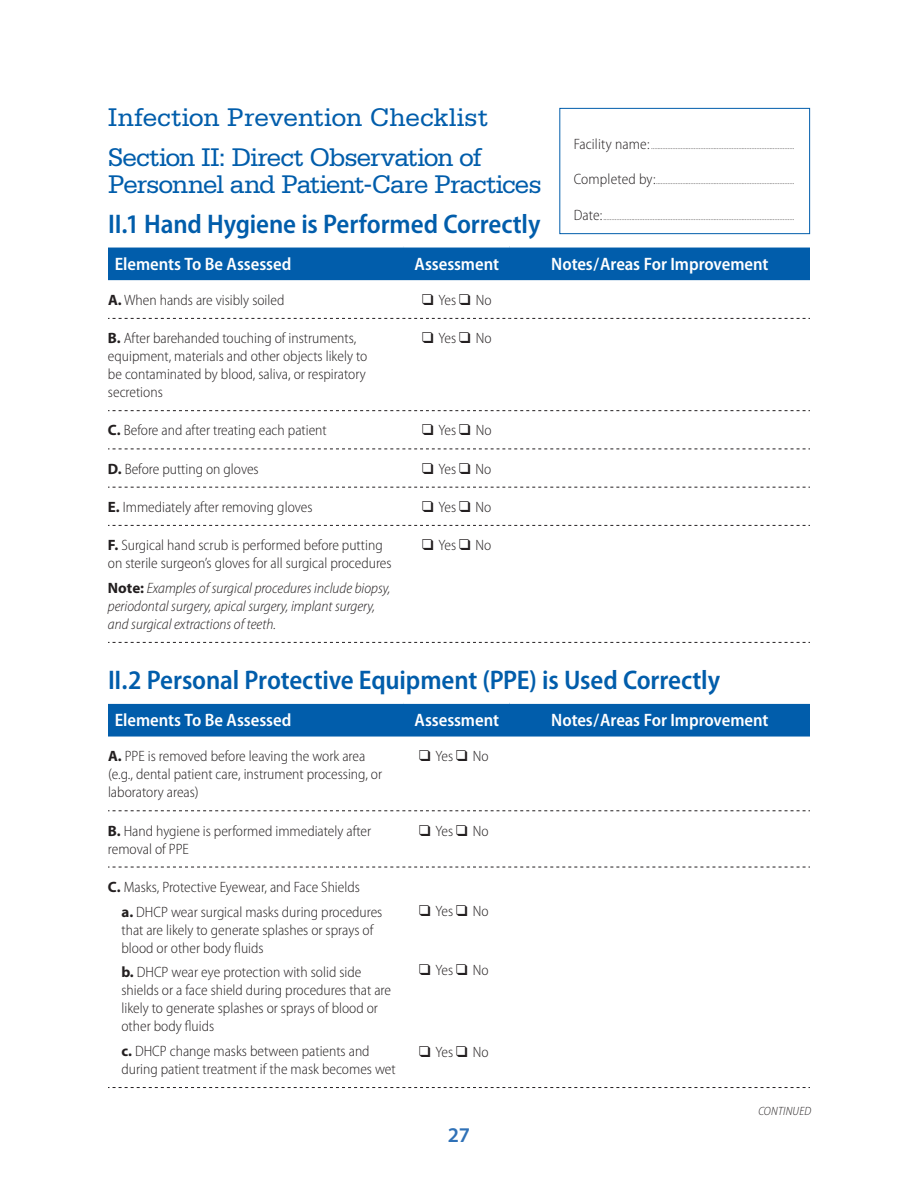
<style>
.page{position:relative;width:918px;height:1188px;background:#fff}
.page>*{position:absolute;margin:0;border:0;box-sizing:border-box;transform-origin:0 0}
.TH_Table__Column_Hea{font:600 semi-condensed 27px "Myriad Pro";letter-spacing:-.005em;color:#015dab}
.H2_CONTENTS{font:27px/27px "Serifa Std";letter-spacing:-.025em;color:#015dab}
.H2_CONTENTS-2{font:27px "Serifa Std";letter-spacing:-.005em;color:#015dab}
.t1{font:600 21px "Myriad Pro";color:#2f71b7}
.TH_Table__Column_Hea-2{font:600 semi-condensed 18px "Myriad Pro";letter-spacing:-.005em;color:#fff}
.TD_Table__Data_FL_NE{font:300 semi-condensed 15px/18px "Myriad Pro";color:#231f20}
.TD_Table__Data_FL_NE-2{font:italic 300 semi-condensed 15px/18px "Myriad Pro";color:#231f20}
.TD_Table__Data_FL{font:300 semi-condensed 15px "Myriad Pro";color:#231f20}
.t2{font:italic 300 semi-condensed 12px "Myriad Pro";letter-spacing:.02em;color:#231f20}
.t3{font:300 semi-condensed 9px "Myriad Pro";color:#231f20}
.s1{font-weight:700;font-stretch:normal}
.s2{font-family:"Arial Unicode MS";font-weight:400;font-stretch:normal}
.s3{font-weight:700;font-style:normal;font-stretch:normal}
.s4{font-size:15px}
</style>
<div class="page">
<div style="left:108px;top:248px;width:702px;height:32px;background:#015dab"></div>
<svg style="left:108px;top:318px;width:702px;height:1px"></svg>
<svg style="left:108px;top:410px;width:702px;height:1px"></svg>
<svg style="left:108px;top:449px;width:702px;height:1px"></svg>
<svg style="left:108px;top:487px;width:702px;height:1px"></svg>
<svg style="left:108px;top:525px;width:702px;height:1px"></svg>
<svg style="left:108px;top:642px;width:702px;height:1px"></svg>
<div style="left:108px;top:704px;width:702px;height:33px;background:#015dab"></div>
<svg style="left:108px;top:810px;width:702px;height:1px"></svg>
<svg style="left:108px;top:867px;width:702px;height:1px"></svg>
<svg style="left:108px;top:1087px;width:702px;height:1px"></svg>
<div style="left:559px;top:108px;width:251px;height:126px;border:1px solid #015dab"></div>
<h2 class="H2_CONTENTS-2" style="left:108px;top:102px;width:382px">Infection Prevention Checklist</h2>
<p class="H2_CONTENTS" style="left:108px;top:144px;width:435px">Section II: Direct Observation of<br>Personnel and Patient-Care Practices</p>
<p class="TH_Table__Column_Hea" style="left:108px;top:209px;width:434px">II.1 Hand Hygiene is Performed Correctly</p>
<p class="TH_Table__Column_Hea-2" style="left:115px;top:254px;width:178px">Elements To Be Assessed</p>
<p class="TH_Table__Column_Hea-2" style="left:415px;top:254px;width:86px">Assessment</p>
<p class="TH_Table__Column_Hea-2" style="left:551px;top:254px;width:219px">Notes/Areas For Improvement</p>
<p class="TD_Table__Data_FL_NE" style="left:108px;top:291px;width:178px"><span class="s1">A.</span> When hands are visibly soiled</p>
<p class="TD_Table__Data_FL" style="left:422px;top:292px;width:71px"><span class="s2">❑</span> Yes <span class="s2">❑</span> No</p>
<p class="TD_Table__Data_FL_NE" style="left:108px;top:329px;width:261px"><span class="s1">B.</span> After barehanded touching of instruments, equipment, materials and other objects likely to be contaminated by blood, saliva, or respiratory secretions</p>
<p class="TD_Table__Data_FL" style="left:422px;top:330px;width:71px"><span class="s2">❑</span> Yes <span class="s2">❑</span> No</p>
<p class="TD_Table__Data_FL_NE" style="left:108px;top:422px;width:220px"><span class="s1">C.</span> Before and after treating each patient</p>
<p class="TD_Table__Data_FL" style="left:422px;top:422px;width:71px"><span class="s2">❑</span> Yes <span class="s2">❑</span> No</p>
<p class="TD_Table__Data_FL_NE" style="left:108px;top:460px;width:152px"><span class="s1">D.</span> Before putting on gloves</p>
<p class="TD_Table__Data_FL" style="left:422px;top:461px;width:71px"><span class="s2">❑</span> Yes <span class="s2">❑</span> No</p>
<p class="TD_Table__Data_FL_NE" style="left:108px;top:498px;width:206px"><span class="s1">E.</span> Immediately after removing gloves</p>
<p class="TD_Table__Data_FL" style="left:422px;top:499px;width:71px"><span class="s2">❑</span> Yes <span class="s2">❑</span> No</p>
<p class="TD_Table__Data_FL_NE" style="left:108px;top:536px;width:285px"><span class="s1">F.</span> Surgical hand scrub is performed before putting on sterile surgeon’s gloves for all surgical procedures</p>
<p class="TD_Table__Data_FL_NE-2" style="left:108px;top:579px;width:284px"><span class="s3">Note:</span> Examples of surgical procedures include biopsy, periodontal surgery, apical surgery, implant surgery, and surgical extractions of teeth.</p>
<p class="t3" style="left:574px;top:141px;width:222px"><span class="s4">Facility name:</span> .......................................................................................</p>
<p class="t3" style="left:574px;top:176px;width:222px"><span class="s4">Completed by:</span>....................................................................................</p>
<p class="t3" style="left:574px;top:212px;width:222px"><span class="s4">Date:</span>....................................................................................................................</p>
<p class="TD_Table__Data_FL" style="left:422px;top:537px;width:71px"><span class="s2">❑</span> Yes <span class="s2">❑</span> No</p>
<p class="TH_Table__Column_Hea" style="left:108px;top:665px;width:614px">II.2 Personal Protective Equipment (PPE) is Used Correctly</p>
<p class="TH_Table__Column_Hea-2" style="left:115px;top:710px;width:178px">Elements To Be Assessed</p>
<p class="TH_Table__Column_Hea-2" style="left:415px;top:710px;width:86px">Assessment</p>
<p class="TH_Table__Column_Hea-2" style="left:551px;top:710px;width:219px">Notes/Areas For Improvement</p>
<p class="TD_Table__Data_FL_NE" style="left:108px;top:748px;width:276px"><span class="s1">A.</span> PPE is removed before leaving the work area (e.g., dental patient care, instrument processing, or laboratory areas)</p>
<p class="TD_Table__Data_FL" style="left:419px;top:748px;width:71px"><span class="s2">❑</span> Yes <span class="s2">❑</span> No</p>
<p class="TD_Table__Data_FL_NE" style="left:108px;top:822px;width:265px"><span class="s1">B.</span> Hand hygiene is performed immediately after removal of PPE</p>
<p class="TD_Table__Data_FL" style="left:419px;top:822px;width:71px"><span class="s2">❑</span> Yes <span class="s2">❑</span> No</p>
<p class="TD_Table__Data_FL_NE" style="left:108px;top:878px;width:253px"><span class="s1">C.</span> Masks, Protective Eyewear, and Face Shields</p>
<p class="TD_Table__Data_FL_NE" style="left:121px;top:903px;width:262px"><span class="s1">a.</span> DHCP wear surgical masks during procedures that are likely to generate splashes or sprays of blood or other body fluids</p>
<p class="TD_Table__Data_FL_NE" style="left:121px;top:964px;width:271px"><span class="s1">b.</span> DHCP wear eye protection with solid side shields or a face shield during procedures that are likely to generate splashes or sprays of blood or other body fluids</p>
<p class="TD_Table__Data_FL_NE" style="left:121px;top:1042px;width:276px"><span class="s1">c.</span> DHCP change masks between patients and during patient treatment if the mask becomes wet</p>
<p class="TD_Table__Data_FL" style="left:419px;top:903px;width:71px"><span class="s2">❑</span> Yes <span class="s2">❑</span> No</p>
<p class="TD_Table__Data_FL" style="left:419px;top:961px;width:71px"><span class="s2">❑</span> Yes <span class="s2">❑</span> No</p>
<p class="TD_Table__Data_FL" style="left:419px;top:1044px;width:71px"><span class="s2">❑</span> Yes <span class="s2">❑</span> No</p>
<h2 class="t1" style="left:448px;top:1123px;width:24px">27</h2>
<p class="t2" style="left:758px;top:1104px;width:54px">CONTINUED</p>
</div>
